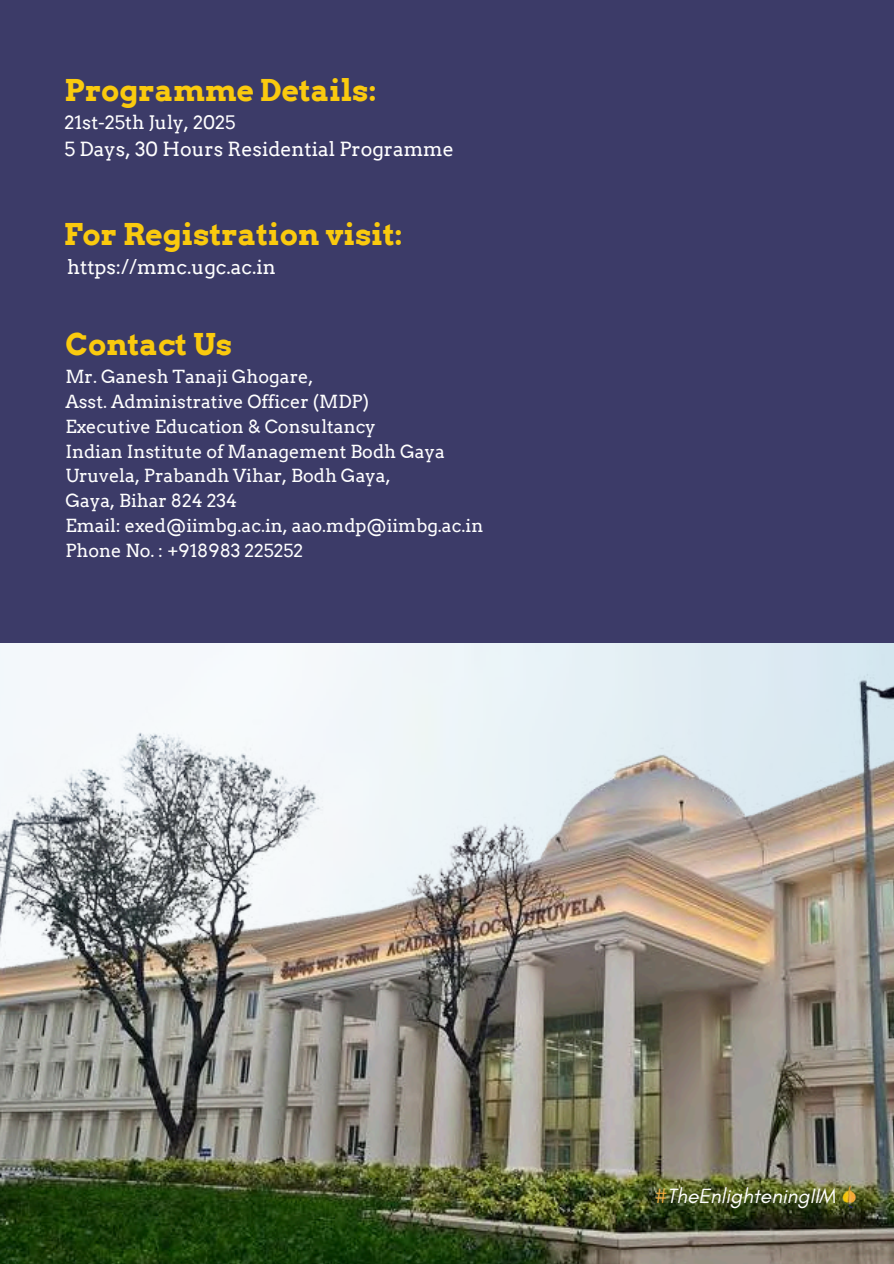
<style>
.page{position:relative;width:894px;height:1264px;background:#fff}
.page>*{position:absolute;margin:0;border:0;box-sizing:border-box;transform-origin:0 0}
.t1{font:700 30px "Arvo";color:#faca0e}
.t2{font:italic 21px "Glacial Indifference";color:#fff}
.t3{font:19.5px "Arvo";color:#fff}
.t4{font:18.6px "Arvo";color:#fff}
.t5{font:18px/24.8px "Arvo";color:#fff}
.s1{color:#faaf3f}
</style>
<div class="page">
<div style="left:0;top:0;width:893px;height:643px;background:#3c3b68"></div>
<img style="left:0;top:643px;width:893px;height:620px">
<img style="left:839px;top:1184px;width:19px;height:24px">
<p class="t1" style="left:64px;top:72px;width:313px">Programme Details:</p>
<p class="t4" style="left:64px;top:111px;width:172px">21st-25th July, 2025</p>
<p class="t3" style="left:64px;top:137px;width:391px">5 Days, 30 Hours Residential Programme</p>
<p class="t1" style="left:64px;top:216px;width:340px">For Registration visit:</p>
<p class="t3" style="left:67px;top:255px;width:210px">https://mmc.ugc.ac.in</p>
<p class="t1" style="left:65px;top:326px;width:168px">Contact Us</p>
<p class="t5" style="left:65px;top:364px;width:419px">Mr. Ganesh Tanaji Ghogare,<br>Asst. Administrative Officer (MDP)<br>Executive Education &amp; Consultancy<br>Indian Institute of Management Bodh Gaya Uruvela, Prabandh Vihar, Bodh Gaya,<br>Gaya, Bihar 824 234<br>Email: exed@iimbg.ac.in, aao.mdp@iimbg.ac.in Phone No. : +918983 225252</p>
<p class="t2" style="left:655px;top:1182px;width:182px"><span class="s1">#</span>TheEnlighteningIIM</p>
</div>
